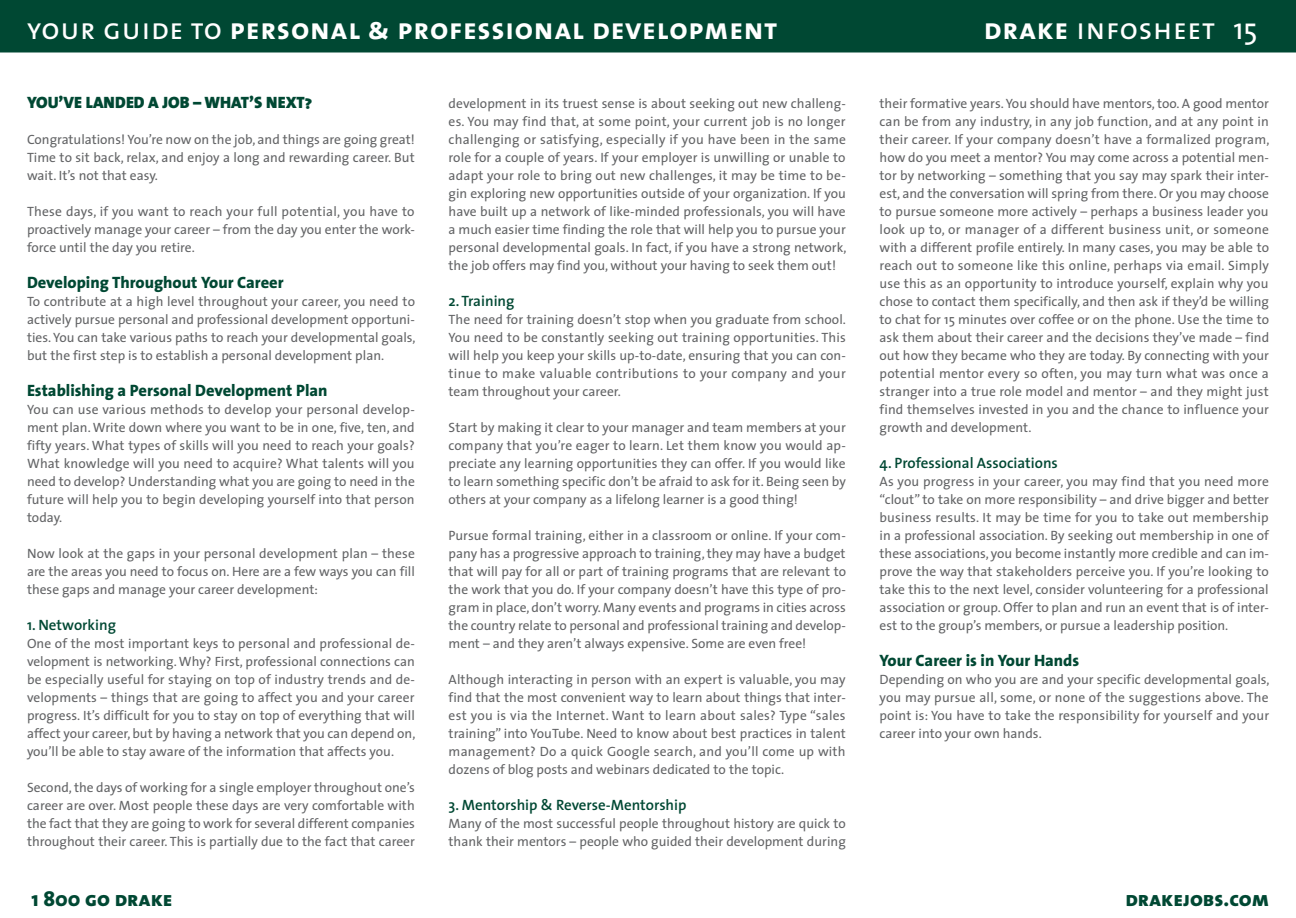
<style>
.page{position:relative;width:1296px;height:918px;background:#fff}
.page>*{position:absolute;margin:0;border:0;box-sizing:border-box;transform-origin:0 0}
.t1{font:30px "The Sans Bold Caps";letter-spacing:.025em;color:#fff}
.t2{font:30px "The Sans Caps";letter-spacing:.025em;color:#fff}
.t3{font:30px "The Sans";color:#fff}
.t4{font:21px "The Sans Extra Bold Caps";color:#004833}
.t5{font:800 16.5px "The Sans";color:#004833}
.t6{font:16.5px "The Sans Black Caps";color:#004833}
.t7{font:600 15px "The Sans";color:#004833}
.t8{font:13.5px/18px "The Sans";color:#636466;text-align:justify}
.s1{font-family:"The Sans Caps"}
.s2{font-family:"The Sans Bold Caps"}
.s3{font-family:"The Sans";font-weight:800}
</style>
<div class="page">
<div style="left:0;top:0;width:1296px;height:53px;background:#004833"></div>
<h1 class="t1" style="left:27px;top:4px;width:752px"><span class="s1">your guide to</span> personal &amp; professional development</h1>
<h1 class="t3" style="left:1233px;top:4px;width:26px">15</h1>
<h1 class="t2" style="left:984px;top:4px;width:233px"><span class="s2">drake</span> infosheet</h1>
<p class="t6" style="left:27px;top:88px;width:287px">YOU’VE LANDED A JOB – WHAT’S N EXT?</p>
<p class="t8" style="left:27px;top:130px;width:389px">Congratulations! You’re now on the job, and things are going great!<br>Time to sit back, relax, and enjoy a long and rewarding career. But wait. It’s not that easy.</p>
<p class="t8" style="left:27px;top:202px;width:389px">These days, if you want to reach your full potential, you have to proactively manage your career – from the day you enter the work&shy;force until the day you retire.</p>
<p class="t5" style="left:27px;top:269px;width:258px">Developing Throughout Your Career</p>
<p class="t8" style="left:27px;top:292px;width:390px">To contribute at a high level throughout your career, you need to actively pursue personal and professional development opportuni&shy;ties. You can take various paths to reach your developmental goals, but the first step is to establish a personal development plan.</p>
<p class="t5" style="left:27px;top:377px;width:302px">Establishing a Personal Development Plan</p>
<p class="t8" style="left:27px;top:400px;width:389px">You can use various methods to develop your personal develop&shy;ment plan. Write down where you want to be in one, five, ten, and fifty years. What types of skills will you need to reach your goals?<br>What knowledge will you need to acquire? What talents will you need to develop? Understanding what you are going to need in the future will help you to begin developing yourself into that person today.</p>
<p class="t8" style="left:27px;top:544px;width:389px">Now look at the gaps in your personal development plan – these are the areas you need to focus on. Here are a few ways you can fill these gaps and manage your career development:</p>
<p class="t7" style="left:27px;top:612px;width:91px">1. Networking</p>
<p class="t8" style="left:27px;top:634px;width:390px">One of the most important keys to personal and professional de&shy;velopment is networking. Why? First, professional connections can be especially useful for staying on top of industry trends and de&shy;velopments – things that are going to affect you and your career progress. It’s difficult for you to stay on top of everything that will affect your career, but by having a network that you can depend on, you’ll be able to stay aware of the information that affects you.</p>
<p class="t8" style="left:27px;top:778px;width:389px">Second, the days of working for a single employer throughout one’s career are over. Most people these days are very comfortable with the fact that they are going to work for several different companies throughout their career. This is partially due to the fact that career</p>
<p class="t8" style="left:449px;top:94px;width:399px">development in its truest sense is about seeking out new challeng&shy;es. You may find that, at some point, your current job is no longer challenging or satisfying, especially if you have been in the same role for a couple of years. If your employer is unwilling or unable to adapt your role to bring out new challenges, it may be time to be&shy;gin exploring new opportunities outside of your organization. If you have built up a network of like-minded professionals, you will have a much easier time finding the role that will help you to pursue your personal developmental goals. In fact, if you have a strong network, the job offers may find you, without your having to seek them out!</p>
<p class="t7" style="left:449px;top:288px;width:67px">2. Training</p>
<p class="t8" style="left:449px;top:310px;width:399px">The need for training doesn’t stop when you graduate from school.<br>You need to be constantly seeking out training opportunities. This will help you keep your skills up-to-date, ensuring that you can con&shy;tinue to make valuable contributions to your company and your team throughout your career.</p>
<p class="t8" style="left:449px;top:418px;width:399px">Start by making it clear to your manager and team members at your company that you’re eager to learn. Let them know you would ap&shy;preciate any learning opportunities they can offer. If you would like to learn something specific don’t be afraid to ask for it. Being seen by others at your company as a lifelong learner is a good thing!</p>
<p class="t8" style="left:449px;top:526px;width:399px">Pursue formal training, either in a classroom or online. If your com&shy;pany has a progressive approach to training, they may have a budget that will pay for all or part of training programs that are relevant to the work that you do. If your company doesn’t have this type of pro&shy;gram in place, don’t worry. Many events and programs in cities across the country relate to personal and professional training and develop&shy;ment – and they aren’t always expensive. Some are even free!</p>
<p class="t8" style="left:449px;top:670px;width:399px">Although interacting in person with an expert is valuable, you may find that the most convenient way to learn about things that inter&shy;est you is via the Internet. Want to learn about sales? Type “sales training” into YouTube. Need to know about best practices in talent management? Do a quick Google search, and you’ll come up with dozens of blog posts and webinars dedicated to the topic.</p>
<p class="t7" style="left:449px;top:792px;width:239px">3. Mentorship &amp; Reverse-Mentorship</p>
<p class="t8" style="left:449px;top:814px;width:399px">Many of the most successful people throughout history are quick to thank their mentors – people who guided their development during</p>
<p class="t8" style="left:880px;top:94px;width:392px">their formative years. You should have mentors, too. A good mentor can be from any industry, in any job function, and at any point in their career. If your company doesn’t have a formalized program, how do you meet a mentor? You may come across a potential men&shy;tor by networking – something that you say may spark their inter&shy;est, and the conversation will spring from there. Or you may choose to pursue someone more actively – perhaps a business leader you look up to, or manager of a different business unit, or someone with a different profile entirely. In many cases, you may be able to reach out to someone like this online, perhaps via email. Simply use this as an opportunity to introduce yourself, explain why you chose to contact them specifically, and then ask if they’d be willing to chat for 15 minutes over coffee or on the phone. Use the time to ask them about their career and the decisions they’ve made – find out how they became who they are today. By connecting with your potential mentor every so often, you may turn what was once a stranger into a true role model and mentor – and they might just find themselves invested in you and the chance to influence your growth and development.</p>
<p class="t7" style="left:880px;top:450px;width:180px">4. Professional Associations</p>
<p class="t8" style="left:880px;top:472px;width:391px">As you progress in your career, you may find that you need more “clout” to take on more responsibility – and drive bigger and better business results. It may be time for you to take out membership in a professional association. By seeking out membership in one of these associations, you become instantly more credible and can im&shy;prove the way that stakeholders perceive you. If you’re looking to take this to the next level, consider volunteering for a professional association or group. Offer to plan and run an event that is of inter&shy;est to the group’s members, or pursue a leadership position.</p>
<p class="t5" style="left:880px;top:647px;width:201px">Your Career is in Your Hands</p>
<p class="t8" style="left:880px;top:670px;width:391px">Depending on who you are and your specific developmental goals, you may pursue all, some, or none of the suggestions above. The point is: You have to take the responsibility for yourself and your career into your own hands.</p>
<h2 class="t4" style="left:32px;top:881px;width:143px"><span class="s3">1 800</span> go drake</h2>
<h2 class="t4" style="left:1125px;top:881px;width:145px">drakejobs.com</h2>
</div>
